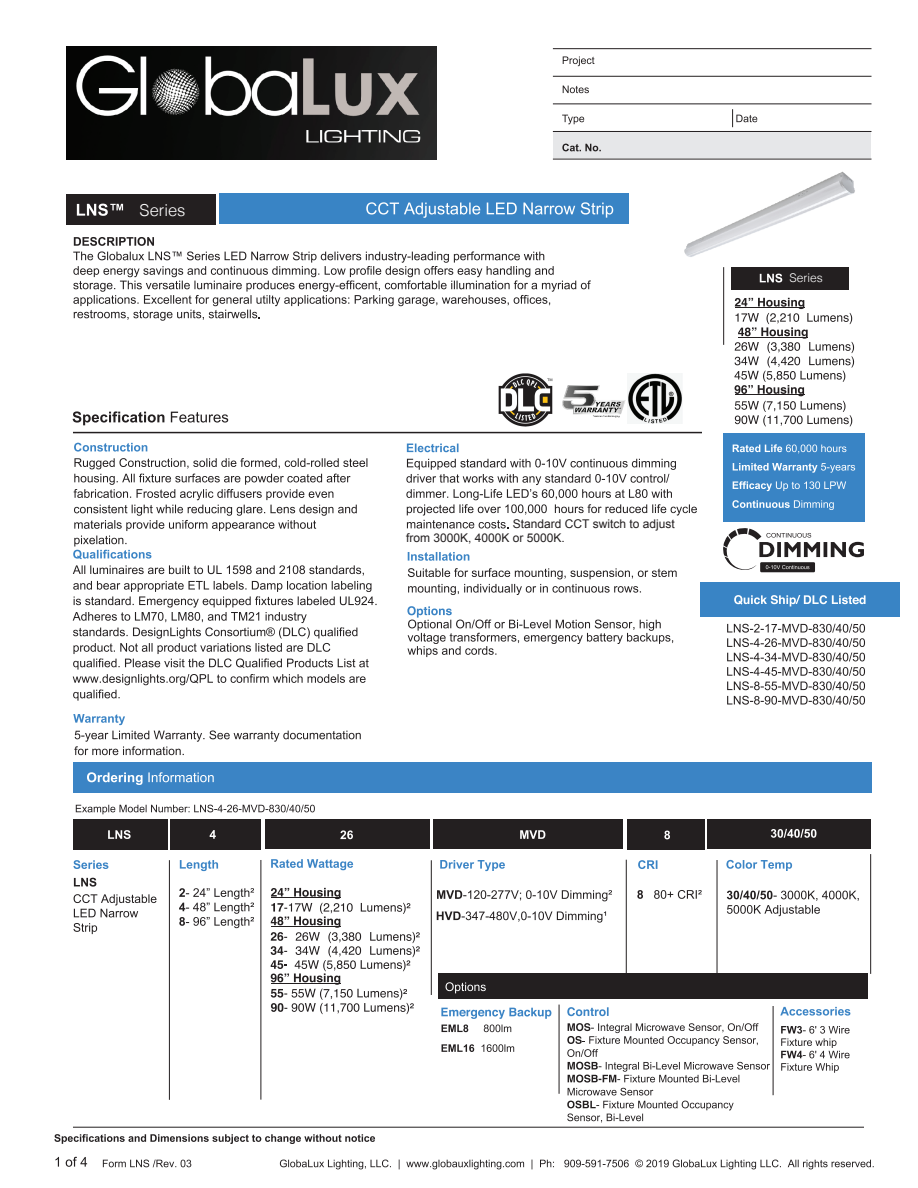
<style>
.page{position:relative;width:918px;height:1188px;background:#fff}
.page>*{position:absolute;margin:0;border:0;box-sizing:border-box;transform-origin:0 0}
.t1{font:300 16.5px "Helvetica";color:#fff}
.t2{font:12px/13.4px "Arial";color:#231f20}
.t3{font:300 12px "Helvetica";color:#fff}
</style>
<div class="page">
<div style="left:219px;top:194px;width:409px;height:30px;background:#3984c5"></div>
<div style="left:554px;top:132px;width:317px;height:26px;background:#e6e7e9"></div>
<svg style="left:563px;top:56px;width:31px;height:10px"></svg>
<svg style="left:563px;top:86px;width:26px;height:7px"></svg>
<svg style="left:562px;top:115px;width:22px;height:9px"></svg>
<svg style="left:562px;top:144px;width:39px;height:7px"></svg>
<hr style="left:553px;top:48px;width:319px;height:1px;background:#231f20">
<hr style="left:553px;top:76px;width:319px;height:1px;background:#231f20">
<hr style="left:553px;top:104px;width:319px;height:1px;background:#231f20">
<hr style="left:553px;top:131px;width:319px;height:1px;background:#231f20">
<hr style="left:553px;top:159px;width:319px;height:1px;background:#231f20">
<svg style="left:732px;top:109px;width:25px;height:18px"></svg>
<svg style="left:73px;top:237px;width:518px;height:84px"></svg>
<hr style="left:73px;top:432px;width:629px;height:1px;background:#231f20">
<div style="left:700px;top:582px;width:200px;height:35px;background:#3984c5"></div>
<div style="left:66px;top:195px;width:150px;height:30px;background:#231f20"></div>
<div style="left:731px;top:267px;width:117px;height:23px;background:#231f20"></div>
<svg style="left:73px;top:411px;width:91px;height:14px"></svg>
<svg style="left:171px;top:412px;width:57px;height:11px"></svg>
<hr style="left:723px;top:267px;width:1px;height:78px;background:#231f20">
<svg style="left:74px;top:443px;width:73px;height:9px"></svg>
<svg style="left:73px;top:458px;width:294px;height:101px"></svg>
<svg style="left:73px;top:565px;width:304px;height:136px"></svg>
<div style="left:73px;top:762px;width:799px;height:30px;background:#3b84c5"></div>
<svg style="left:87px;top:772px;width:127px;height:13px"></svg>
<div style="left:73px;top:819px;width:94px;height:30px;background:#231f20"></div>
<div style="left:170px;top:819px;width:91px;height:30px;background:#231f20"></div>
<div style="left:265px;top:819px;width:164px;height:30px;background:#231f20"></div>
<div style="left:433px;top:819px;width:190px;height:30px;background:#231f20"></div>
<div style="left:628px;top:819px;width:77px;height:30px;background:#231f20"></div>
<hr style="left:169px;top:860px;width:1px;height:240px;background:#231f20">
<svg style="left:179px;top:888px;width:75px;height:40px"></svg>
<hr style="left:261px;top:860px;width:1px;height:240px;background:#231f20">
<hr style="left:626px;top:860px;width:1px;height:119px;background:#231f20">
<hr style="left:73px;top:1127px;width:791px;height:1px;background:#231f20">
<div style="left:707px;top:819px;width:164px;height:30px;background:#231f20"></div>
<div style="left:724px;top:433px;width:141px;height:89px;background:#3984c5"></div>
<div style="left:760px;top:562px;width:55px;height:10px;background:#231f20"></div>
<svg style="left:723px;top:528px;width:141px;height:42px"></svg>
<hr style="left:717px;top:860px;width:1px;height:120px;background:#231f20">
<svg style="left:760px;top:274px;width:22px;height:9px"></svg>
<img style="left:562px;top:385px;width:64px;height:33px">
<svg style="left:733px;top:444px;width:113px;height:10px"></svg>
<svg style="left:733px;top:463px;width:122px;height:10px"></svg>
<svg style="left:733px;top:481px;width:113px;height:10px"></svg>
<svg style="left:732px;top:500px;width:102px;height:10px"></svg>
<svg style="left:73px;top:714px;width:288px;height:41px"></svg>
<svg style="left:734px;top:595px;width:132px;height:11px"></svg>
<img style="left:67px;top:47px;width:370px;height:112px">
<svg style="left:54px;top:1134px;width:321px;height:10px"></svg>
<svg style="left:55px;top:1157px;width:32px;height:10px"></svg>
<svg style="left:103px;top:1160px;width:88px;height:7px"></svg>
<svg style="left:280px;top:1160px;width:274px;height:9px"></svg>
<svg style="left:564px;top:1160px;width:65px;height:7px"></svg>
<svg style="left:635px;top:1160px;width:239px;height:9px"></svg>
<svg style="left:73px;top:860px;width:35px;height:9px"></svg>
<svg style="left:74px;top:878px;width:22px;height:9px"></svg>
<svg style="left:74px;top:894px;width:82px;height:23px"></svg>
<svg style="left:74px;top:923px;width:23px;height:11px"></svg>
<svg style="left:77px;top:204px;width:46px;height:12px"></svg>
<svg style="left:366px;top:202px;width:114px;height:16px"></svg>
<svg style="left:487px;top:203px;width:30px;height:11px"></svg>
<svg style="left:523px;top:203px;width:52px;height:12px"></svg>
<svg style="left:581px;top:202px;width:32px;height:16px"></svg>
<svg style="left:407px;top:444px;width:52px;height:8px"></svg>
<svg style="left:408px;top:552px;width:61px;height:9px"></svg>
<svg style="left:408px;top:568px;width:269px;height:27px"></svg>
<hr style="left:431px;top:860px;width:1px;height:135px;background:#231f20">
<svg style="left:180px;top:860px;width:38px;height:11px"></svg>
<svg style="left:271px;top:859px;width:82px;height:11px"></svg>
<svg style="left:440px;top:860px;width:65px;height:11px"></svg>
<svg style="left:638px;top:860px;width:19px;height:9px"></svg>
<svg style="left:271px;top:888px;width:149px;height:126px"></svg>
<hr style="left:271px;top:926px;width:70px;height:1px;background:#231f20">
<hr style="left:271px;top:898px;width:70px;height:1px;background:#231f20">
<svg style="left:437px;top:890px;width:175px;height:11px"></svg>
<svg style="left:437px;top:911px;width:169px;height:12px"></svg>
<svg style="left:637px;top:890px;width:6px;height:9px"></svg>
<svg style="left:654px;top:890px;width:48px;height:9px"></svg>
<div style="left:438px;top:973px;width:430px;height:26px;background:#231f20"></div>
<svg style="left:441px;top:1008px;width:110px;height:11px"></svg>
<svg style="left:76px;top:805px;width:239px;height:9px"></svg>
<svg style="left:726px;top:860px;width:66px;height:11px"></svg>
<svg style="left:442px;top:1025px;width:26px;height:7px"></svg>
<svg style="left:484px;top:1025px;width:27px;height:7px"></svg>
<svg style="left:442px;top:1044px;width:32px;height:8px"></svg>
<svg style="left:482px;top:1044px;width:32px;height:8px"></svg>
<hr style="left:559px;top:1005px;width:1px;height:89px;background:#231f20">
<svg style="left:567px;top:1007px;width:42px;height:9px"></svg>
<svg style="left:567px;top:1023px;width:203px;height:100px"></svg>
<hr style="left:773px;top:1006px;width:1px;height:89px;background:#231f20">
<svg style="left:780px;top:1007px;width:70px;height:9px"></svg>
<svg style="left:108px;top:830px;width:23px;height:9px"></svg>
<svg style="left:210px;top:830px;width:6px;height:9px"></svg>
<svg style="left:340px;top:830px;width:13px;height:9px"></svg>
<svg style="left:520px;top:830px;width:25px;height:9px"></svg>
<svg style="left:664px;top:831px;width:6px;height:8px"></svg>
<svg style="left:771px;top:829px;width:45px;height:9px"></svg>
<svg style="left:446px;top:982px;width:40px;height:11px"></svg>
<svg style="left:781px;top:1026px;width:69px;height:47px"></svg>
<svg style="left:407px;top:606px;width:266px;height:51px"></svg>
<hr style="left:870px;top:854px;width:1px;height:120px;background:#231f20">
<img style="left:627px;top:374px;width:55px;height:50px">
<img style="left:684px;top:171px;width:171px;height:86px">
<svg style="left:727px;top:891px;width:132px;height:25px"></svg>
<svg style="left:727px;top:624px;width:138px;height:23px"></svg>
<svg style="left:727px;top:653px;width:138px;height:8px"></svg>
<svg style="left:727px;top:667px;width:138px;height:23px"></svg>
<svg style="left:727px;top:696px;width:138px;height:9px"></svg>
<svg style="left:734px;top:298px;width:120px;height:128px"></svg>
<hr style="left:738px;top:337px;width:70px;height:1px;background:#231f20">
<hr style="left:735px;top:307px;width:70px;height:1px;background:#231f20">
<svg style="left:406px;top:459px;width:291px;height:70px"></svg>
<img style="left:498px;top:373px;width:55px;height:54px">
<h1 class="t1" style="left:140px;top:196px;width:47px">Series</h1>
<p class="t2" style="left:406px;top:518px;width:270px;text-indent:107px">Standard CCT switch to adjust from 3000K, 4000K or 5000K.</p>
<p class="t3" style="left:790px;top:268px;width:35px">Series</p>
</div>
